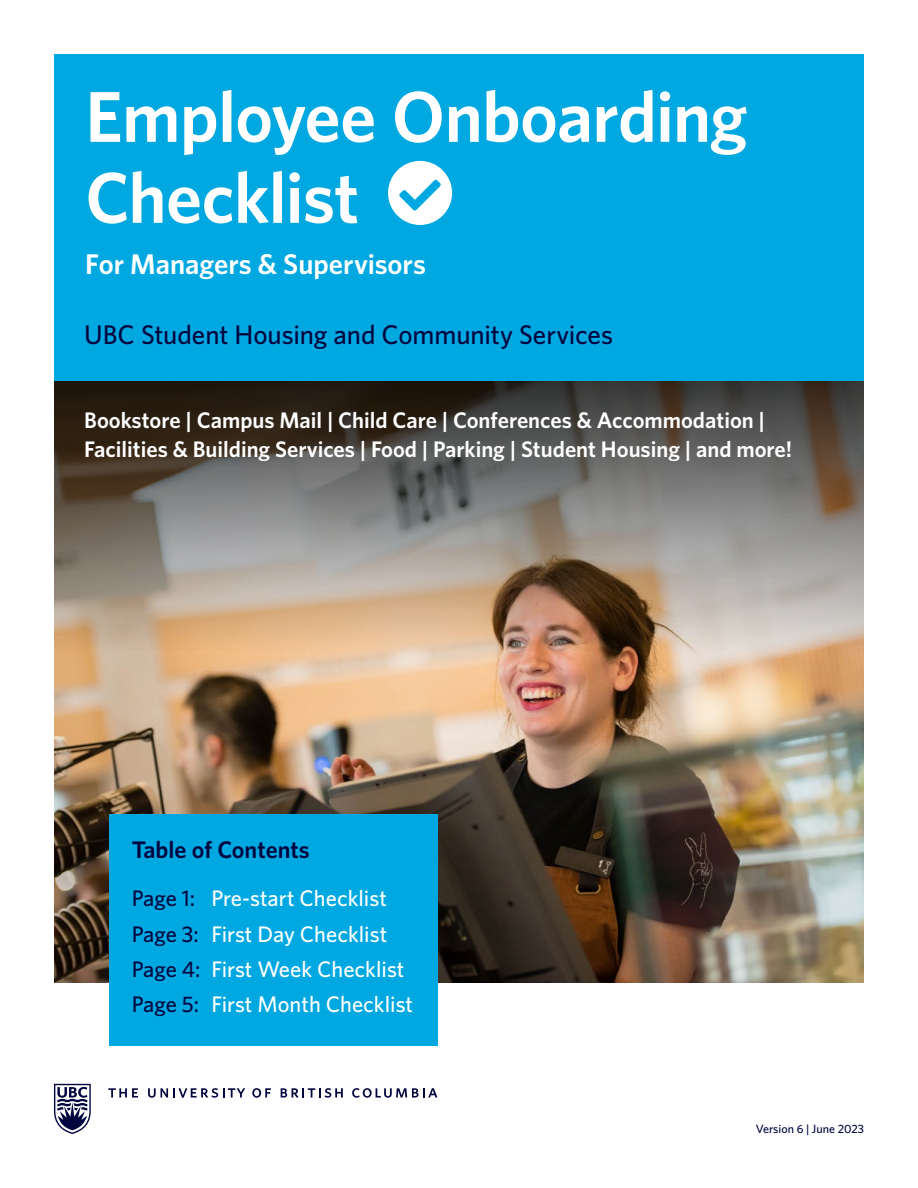
<style>
.page{position:relative;width:918px;height:1188px;background:#fff}
.page>*{position:absolute;margin:0;border:0;box-sizing:border-box;transform-origin:0 0}
.t1{font:600 72px/81px "Whitney";letter-spacing:-.01em;color:#fff}
.t2{font:600 28.5px "Whitney";letter-spacing:-.005em;color:#fff}
.t3{font:500 27px "Whitney";letter-spacing:-.005em;color:#00053e}
.t4{font:600 24px "Whitney";color:#00053e}
.t5{font:600 22.5px/28.5px "Whitney";color:#fff}
.t6{font:500 22.5px/35.2px "Whitney";color:#fff}
.t7{font:500 12px "Whitney";color:#00053e}
.s1{color:#00053e}
</style>
<div class="page">
<img style="left:54px;top:667px;width:810px;height:316px">
<img style="left:54px;top:381px;width:810px;height:286px">
<div style="left:54px;top:54px;width:810px;height:327px;background:#00a8e1"></div>
<div style="left:109px;top:814px;width:328px;height:231px;background:#00a8e1"></div>
<svg style="left:54px;top:1084px;width:37px;height:50px"></svg>
<svg style="left:108px;top:1088px;width:30px;height:10px"></svg>
<svg style="left:148px;top:1088px;width:97px;height:10px"></svg>
<svg style="left:252px;top:1088px;width:19px;height:10px"></svg>
<svg style="left:281px;top:1088px;width:62px;height:10px"></svg>
<svg style="left:352px;top:1088px;width:85px;height:10px"></svg>
<h1 class="t1" style="left:85px;top:75px;width:664px">Employee Onboarding<br>Checklist</h1>
<p class="t2" style="left:85px;top:245px;width:342px">For Managers &amp; Supervisors</p>
<p class="t3" style="left:84px;top:316px;width:530px">UBC Student Housing and Community Services</p>
<p class="t5" style="left:84px;top:406px;width:710px">Bookstore | Campus Mail | Child Care | Conferences &amp; Accommodation |<br>Facilities &amp; Building Services | Food | Parking | Student Housing | and more!</p>
<p class="t4" style="left:132px;top:833px;width:179px">Table of Contents</p>
<p class="t6" style="left:132px;top:881px;width:283px"><span class="s1">Page 1:</span> Pre-start Checklist<br><span class="s1">Page 3:</span> First Day Checklist<br><span class="s1">Page 4:</span> First Week Checklist<br><span class="s1">Page 5:</span> First Month Checklist</p>
<p class="t7" style="left:756px;top:1121px;width:110px">Version 6 | June 2023</p>
</div>
